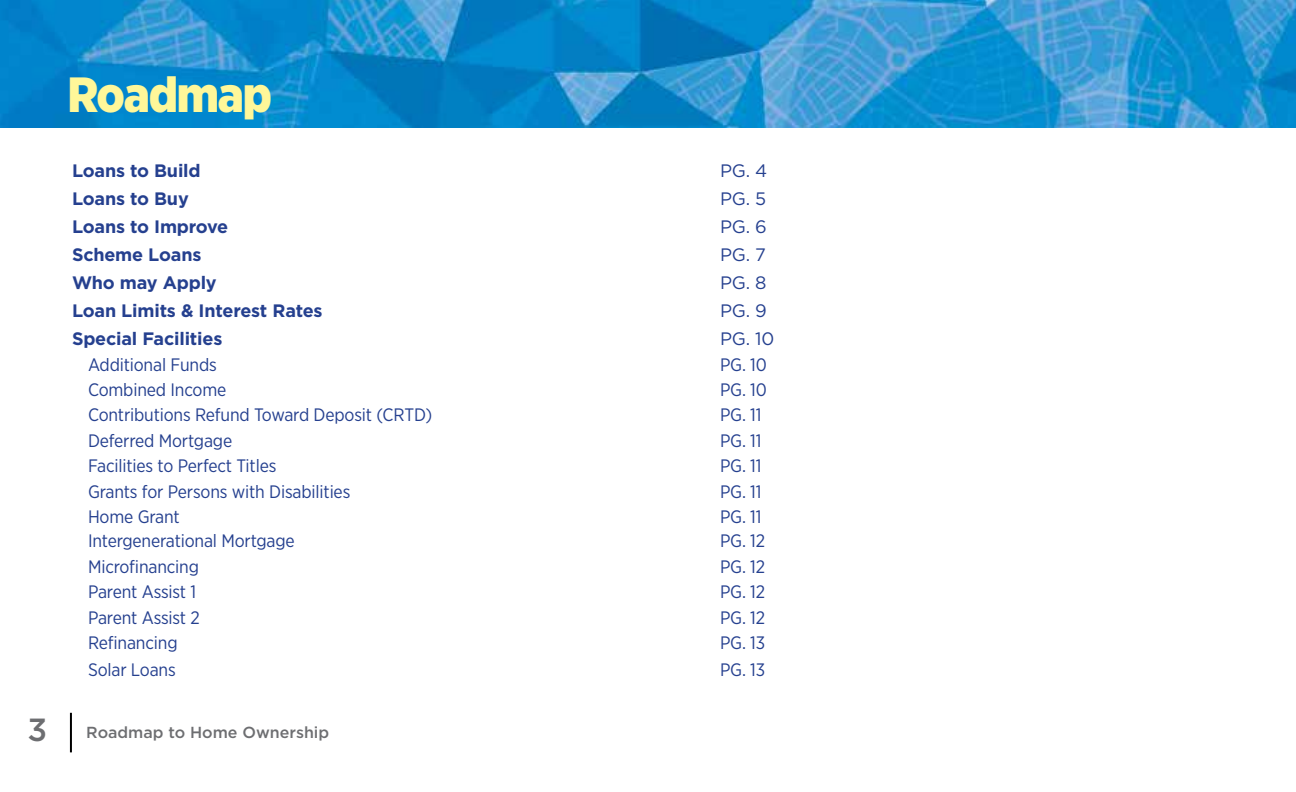
<style>
.page{position:relative;width:1296px;height:792px;background:#fff}
.page>*{position:absolute;margin:0;border:0;box-sizing:border-box;transform-origin:0 0}
.t1{font:900 49.4px "Gotham Narrow";letter-spacing:-.025em;color:#fff799}
.t2{font:500 32px "Gotham";color:#6d6e71}
.t3{font:18px "Gotham Narrow";letter-spacing:-.01em;color:#25408f}
.t4{font:700 18px "Gotham";letter-spacing:-.01em;color:#25408f}
.t5{font:18px "Gotham";letter-spacing:-.01em;color:#25408f}
.t6{font:500 16px "Gotham";color:#6d6e71}
</style>
<div class="page">
<hr style="left:70px;top:713px;width:2px;height:39px;background:#000">
<img style="left:0;top:0;width:1296px;height:128px">
<h2 class="t2" style="left:27px;top:709px;width:21px">3</h2>
<h1 class="t1" style="left:67px;top:62px;width:206px">Roadmap</h1>
<p class="t4" style="left:72px;top:159px;width:130px">Loans to Build</p>
<p class="t5" style="left:720px;top:159px;width:49px">PG. 4</p>
<p class="t4" style="left:72px;top:187px;width:118px">Loans to Buy</p>
<p class="t5" style="left:720px;top:187px;width:48px">PG. 5</p>
<p class="t4" style="left:72px;top:215px;width:158px">Loans to Improve</p>
<p class="t5" style="left:720px;top:215px;width:48px">PG. 6</p>
<p class="t4" style="left:72px;top:243px;width:131px">Scheme Loans</p>
<p class="t5" style="left:720px;top:243px;width:47px">PG. 7</p>
<p class="t4" style="left:72px;top:271px;width:146px">Who may Apply</p>
<p class="t5" style="left:720px;top:271px;width:48px">PG. 8</p>
<p class="t4" style="left:72px;top:299px;width:252px">Loan Limits &amp; Interest Rates</p>
<p class="t5" style="left:720px;top:299px;width:48px">PG. 9</p>
<p class="t4" style="left:72px;top:327px;width:152px">Special Facilities</p>
<p class="t5" style="left:720px;top:327px;width:56px">PG. 10</p>
<p class="t3" style="left:88px;top:353px;width:130px">Additional Funds</p>
<p class="t3" style="left:720px;top:353px;width:48px">PG. 10</p>
<p class="t3" style="left:88px;top:379px;width:140px">Combined Income</p>
<p class="t3" style="left:720px;top:379px;width:48px">PG. 10</p>
<p class="t3" style="left:88px;top:404px;width:346px">Contributions Refund Toward Deposit (CRTD)</p>
<p class="t3" style="left:720px;top:404px;width:43px">PG. 11</p>
<p class="t3" style="left:88px;top:429px;width:146px">Deferred Mortgage</p>
<p class="t3" style="left:720px;top:429px;width:43px">PG. 11</p>
<p class="t3" style="left:88px;top:455px;width:190px">Facilities to Perfect Titles</p>
<p class="t3" style="left:720px;top:455px;width:43px">PG. 11</p>
<p class="t3" style="left:88px;top:480px;width:264px">Grants for Persons with Disabilities</p>
<p class="t3" style="left:720px;top:480px;width:43px">PG. 11</p>
<p class="t3" style="left:88px;top:506px;width:93px">Home Grant</p>
<p class="t3" style="left:720px;top:506px;width:43px">PG. 11</p>
<p class="t3" style="left:88px;top:530px;width:208px">Intergenerational Mortgage</p>
<p class="t3" style="left:720px;top:530px;width:47px">PG. 12</p>
<p class="t3" style="left:88px;top:555px;width:113px">Microfinancing</p>
<p class="t3" style="left:720px;top:555px;width:47px">PG. 12</p>
<p class="t3" style="left:88px;top:581px;width:110px">Parent Assist 1</p>
<p class="t3" style="left:720px;top:581px;width:47px">PG. 12</p>
<p class="t3" style="left:88px;top:606px;width:113px">Parent Assist 2</p>
<p class="t3" style="left:720px;top:606px;width:47px">PG. 12</p>
<p class="t3" style="left:88px;top:631px;width:91px">Refinancing</p>
<p class="t3" style="left:720px;top:631px;width:47px">PG. 13</p>
<p class="t3" style="left:88px;top:659px;width:89px">Solar Loans</p>
<p class="t3" style="left:720px;top:659px;width:47px">PG. 13</p>
<p class="t6" style="left:86px;top:722px;width:244px">Roadmap to Home Ownership</p>
</div>
